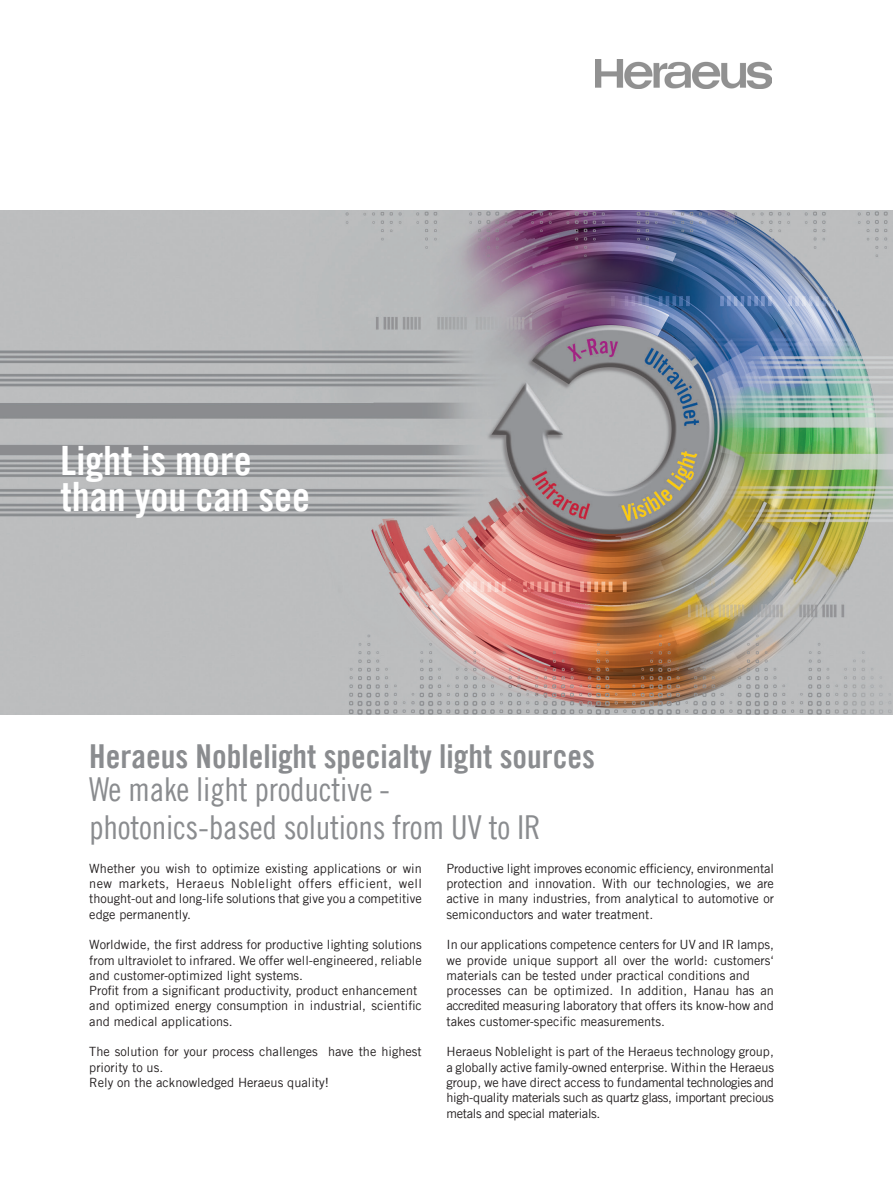
<style>
.page{position:relative;width:893px;height:1191px;background:#fff}
.page>*{position:absolute;margin:0;border:0;box-sizing:border-box;transform-origin:0 0}
.t1{font:40.5px/36px "Trade Gothic LT Bold Cond Twenty";color:#fff}
.t2{font:33px/37.5px "Trade Gothic LT Cond Eighteen";letter-spacing:-.01em;color:#8a8c8f}
.t3{font:33px "Trade Gothic LT Bold Cond Twenty";color:#8a8c8f}
.t4{font:12.75px/15.3px "Trade Gothic LT";color:#231f20;text-align:justify}
</style>
<div class="page">
<img style="left:0;top:210px;width:893px;height:504px">
<img style="left:595px;top:60px;width:177px;height:29px">
<p class="t1" style="left:61px;top:442px;width:251px">Light is more than you can see</p>
<p class="t3" style="left:89px;top:736px;width:507px">Heraeus Noblelight specialty light sources</p>
<p class="t2" style="left:89px;top:770px;width:453px">We make light productive - photonics-based solutions from UV to IR</p>
<p class="t4" style="left:446px;top:860px;width:329px">Productive light improves economic efficiency, environmental protection and innovation. With our technologies, we are active in many industries, from analytical to automotive or semiconductors and water treatment.</p>
<p class="t4" style="left:446px;top:937px;width:329px">In our applications competence centers for UV and IR lamps, we provide unique support all over the world: customers‘ materials can be tested under practical conditions and</p>
<p class="t4" style="left:446px;top:982px;width:329px">processes can be optimized. In addition, Hanau has an accredited measuring laboratory that offers its know-how and takes customer-specific measurements.</p>
<p class="t4" style="left:446px;top:1044px;width:329px">Heraeus Noblelight is part of the Heraeus technology group, a globally active family-owned enterprise. Within the Heraeus group, we have direct access to fundamental technologies and high-quality materials such as quartz glass, important precious metals and special materials.</p>
<p class="t4" style="left:89px;top:860px;width:334px">Whether you wish to optimize existing applications or win new markets, Heraeus Noblelight offers efficient, well thought-out and long-life solutions that give you a competitive edge permanently.</p>
<p class="t4" style="left:89px;top:937px;width:334px">Worldwide, the first address for productive lighting solutions from ultraviolet to infrared. We offer well-engineered, reliable and customer-optimized light systems.</p>
<p class="t4" style="left:89px;top:982px;width:330px">Profit from a significant productivity, product enhancement</p>
<p class="t4" style="left:89px;top:998px;width:334px">and optimized energy consumption in industrial, scientific and medical applications.</p>
<p class="t4" style="left:89px;top:1044px;width:334px">The solution for your process challenges have the highest priority to us.</p>
<p class="t4" style="left:89px;top:1074px;width:241px">Rely on the acknowledged Heraeus quality!</p>
</div>
